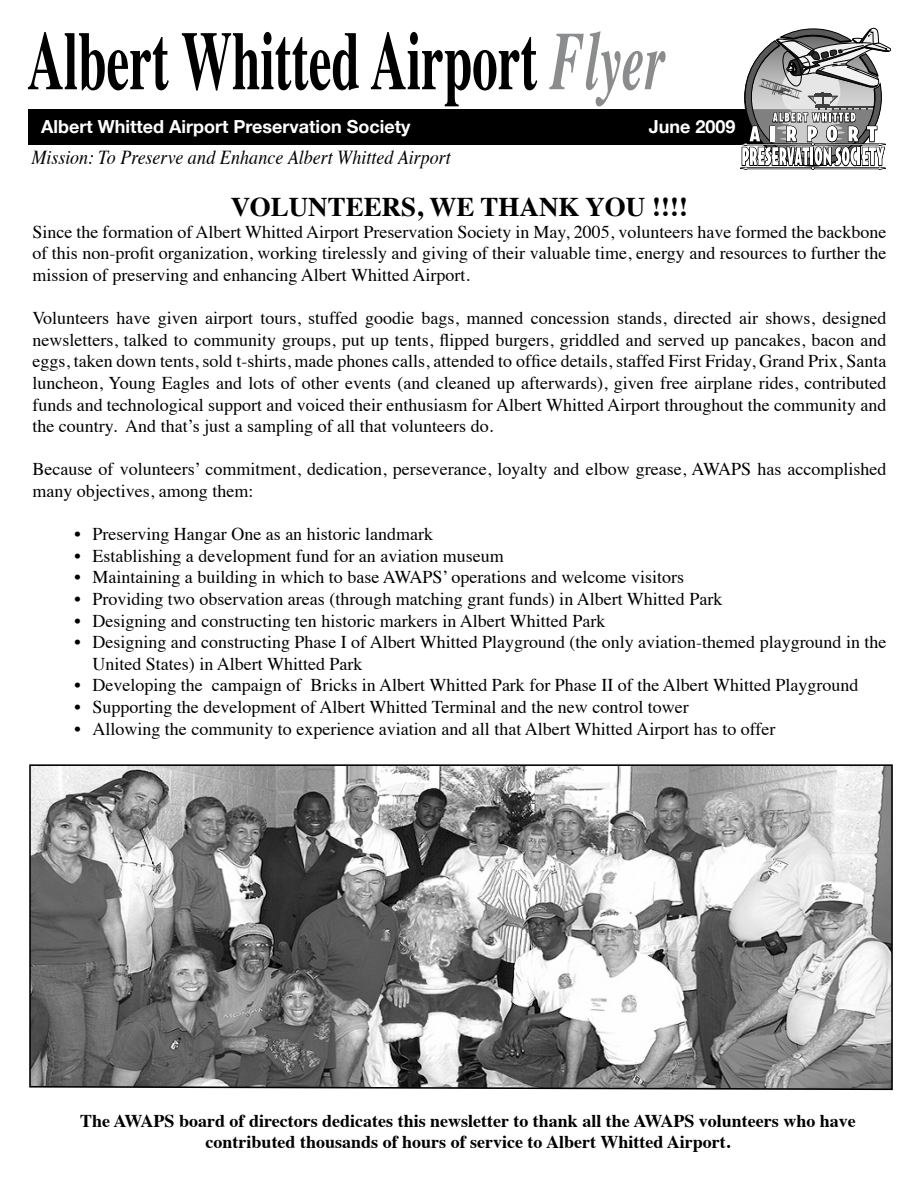
<style>
.page{position:relative;width:918px;height:1188px;background:#fff}
.page>*{position:absolute;margin:0;border:0;box-sizing:border-box;transform-origin:0 0}
.t1{font:700 82.95px "Times";color:#000;scale:.62 1}
.t2{font:700 27px "Times";color:#000}
.t3{font:italic 19.8px "Times";letter-spacing:-.005em;color:#000;scale:.91 1}
.t4{font:18px/21.6px "Times";color:#000;text-align:justify}
.t5{font:700 18px/21.6px "Times";color:#000;text-align:center}
.t6{font:700 18px "Helvetica Neue";color:#fff}
.s1{font-style:italic;color:#8a8c8e}
</style>
<div class="page">
<svg style="left:29px;top:764px;width:864px;height:327px"></svg>
<div style="left:28px;top:109px;width:761px;height:36px;background:#000"></div>
<svg style="left:740px;top:28px;width:151px;height:142px"></svg>
<h1 class="t1" style="left:27px;top:-18px;width:1029px">Albert Whitted Airport <span class="s1">Flyer</span></h1>
<p class="t6" style="left:41px;top:116px;width:371px">Albert Whitted Airport Preservation Society</p>
<p class="t6" style="left:649px;top:116px;width:88px">June 2009</p>
<p class="t3" style="left:32px;top:140px;width:462px">Mission: To Preserve and Enhance Albert Whitted Airport</p>
<h2 class="t2" style="left:231px;top:181px;width:459px">VOLUNTEERS, WE THANK YOU !!!!</h2>
<p class="t4" style="left:32px;top:219px;width:856px">Since the formation of Albert Whitted Airport Preservation Society in May, 2005, volunteers have formed the backbone of this non-profit organization, working tirelessly and giving of their valuable time, energy and resources to further the mission of preserving and enhancing Albert Whitted Airport.</p>
<p class="t4" style="left:32px;top:306px;width:856px">Volunteers have given airport tours, stuffed goodie bags, manned concession stands, directed air shows, designed newsletters, talked to community groups, put up tents, flipped burgers, griddled and served up pancakes, bacon and eggs, taken down tents, sold t-shirts, made phones calls, attended to office details, staffed First Friday, Grand Prix, Santa luncheon, Young Eagles and lots of other events (and cleaned up afterwards), given free airplane rides, contributed funds and technological support and voiced their enthusiasm for Albert Whitted Airport throughout the community and the country. And that’s just a sampling of all that volunteers do.</p>
<p class="t4" style="left:32px;top:457px;width:856px">Because of volunteers’ commitment, dedication, perseverance, loyalty and elbow grease, AWAPS has accomplished many objectives, among them:</p>
<p class="t4" style="left:74px;top:522px;width:360px">• Preserving Hangar One as an historic landmark</p>
<p class="t4" style="left:74px;top:543px;width:431px">• Establishing a development fund for an aviation museum</p>
<p class="t4" style="left:74px;top:565px;width:611px">• Maintaining a building in which to base AWAPS’ operations and welcome visitors</p>
<p class="t4" style="left:74px;top:587px;width:650px">• Providing two observation areas (through matching grant funds) in Albert Whitted Park</p>
<p class="t4" style="left:74px;top:608px;width:533px">• Designing and constructing ten historic markers in Albert Whitted Park</p>
<p class="t4" style="left:92px;top:630px;width:796px;text-indent:-18px">• Designing and constructing Phase I of Albert Whitted Playground (the only aviation-themed playground in the<br>United States) in Albert Whitted Park</p>
<p class="t4" style="left:74px;top:673px;width:786px">• Developing the campaign of Bricks in Albert Whitted Park for Phase II of the Albert Whitted Playground</p>
<p class="t4" style="left:74px;top:695px;width:616px">• Supporting the development of Albert Whitted Terminal and the new control tower</p>
<p class="t4" style="left:74px;top:716px;width:703px">• Allowing the community to experience aviation and all that Albert Whitted Airport has to offer</p>
<p class="t5" style="left:80px;top:1108px;width:777px">The AWAPS board of directors dedicates this newsletter to thank all the AWAPS volunteers who have contributed thousands of hours of service to Albert Whitted Airport.</p>
</div>
